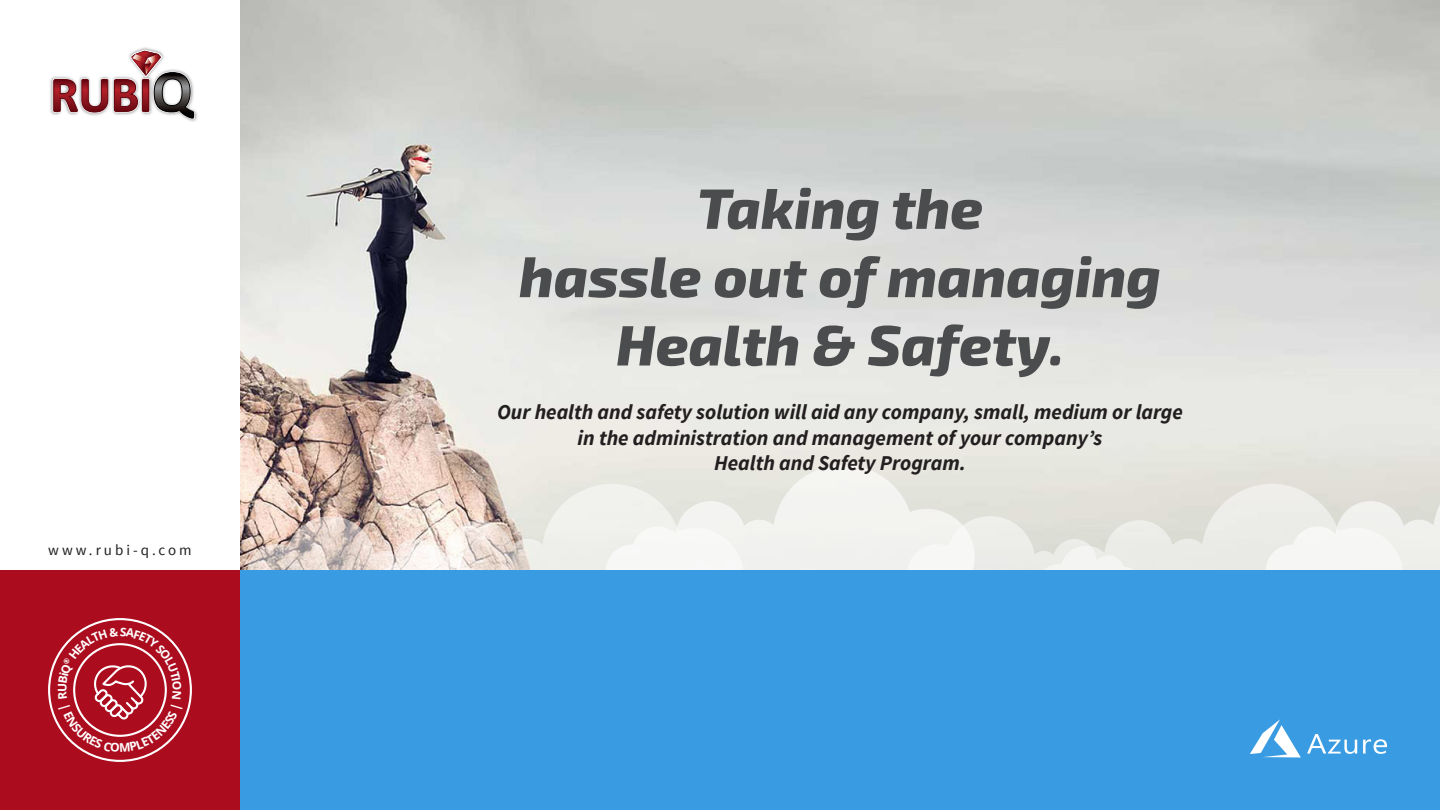
<style>
.page{position:relative;width:1440px;height:810px;background:#fff}
.page>*{position:absolute;margin:0;border:0;box-sizing:border-box;transform-origin:0 0}
.t1{font:italic 800 56.93px "Exo 2";color:#4b4c4d}
.t2{font:italic 700 21.08px "Source Sans Pro";color:#231f20}
.t3{font:15px "Source Sans Pro";letter-spacing:.2em;color:#231f20}
</style>
<div class="page">
<img style="left:240px;top:0;width:1200px;height:570px">
<svg style="left:606px;top:465px;width:369px;height:105px;fill:#f0f1ef"></svg>
<svg style="left:375px;top:484px;width:368px;height:86px"></svg>
<svg style="left:247px;top:516px;width:234px;height:54px;background:#ddcdc5"></svg>
<svg style="left:1034px;top:484px;width:193px;height:86px;background:#e4e3dc"></svg>
<svg style="left:907px;top:516px;width:234px;height:54px"></svg>
<div style="left:240px;top:570px;width:1200px;height:240px;background:#399be2"></div>
<svg style="left:1227px;top:465px;width:213px;height:292px"></svg>
<div style="left:0;top:570px;width:240px;height:240px;background:#ab0d1f"></div>
<div style="left:49px;top:46px;width:149px;height:77px;background:#231f20;opacity:.5"></div>
<svg style="left:52px;top:49px;width:144px;height:71px"></svg>
<svg style="left:58px;top:627px;width:125px;height:125px"></svg>
<p class="t3" style="left:48px;top:541px;width:145px">www.rubi-q.com</p>
<p class="t1" style="left:697px;top:174px;width:287px">Taking the</p>
<p class="t1" style="left:519px;top:243px;width:643px">hassle out of managing</p>
<p class="t1" style="left:616px;top:311px;width:449px">Health &amp; Safety.</p>
<p class="t2" style="left:497px;top:398px;width:687px">Our health and safety solution will aid any company, small, medium or large</p>
<p class="t2" style="left:578px;top:424px;width:526px">in the administration and management of your company’s</p>
<p class="t2" style="left:714px;top:449px;width:253px">Health and Safety Program.</p>
</div>
